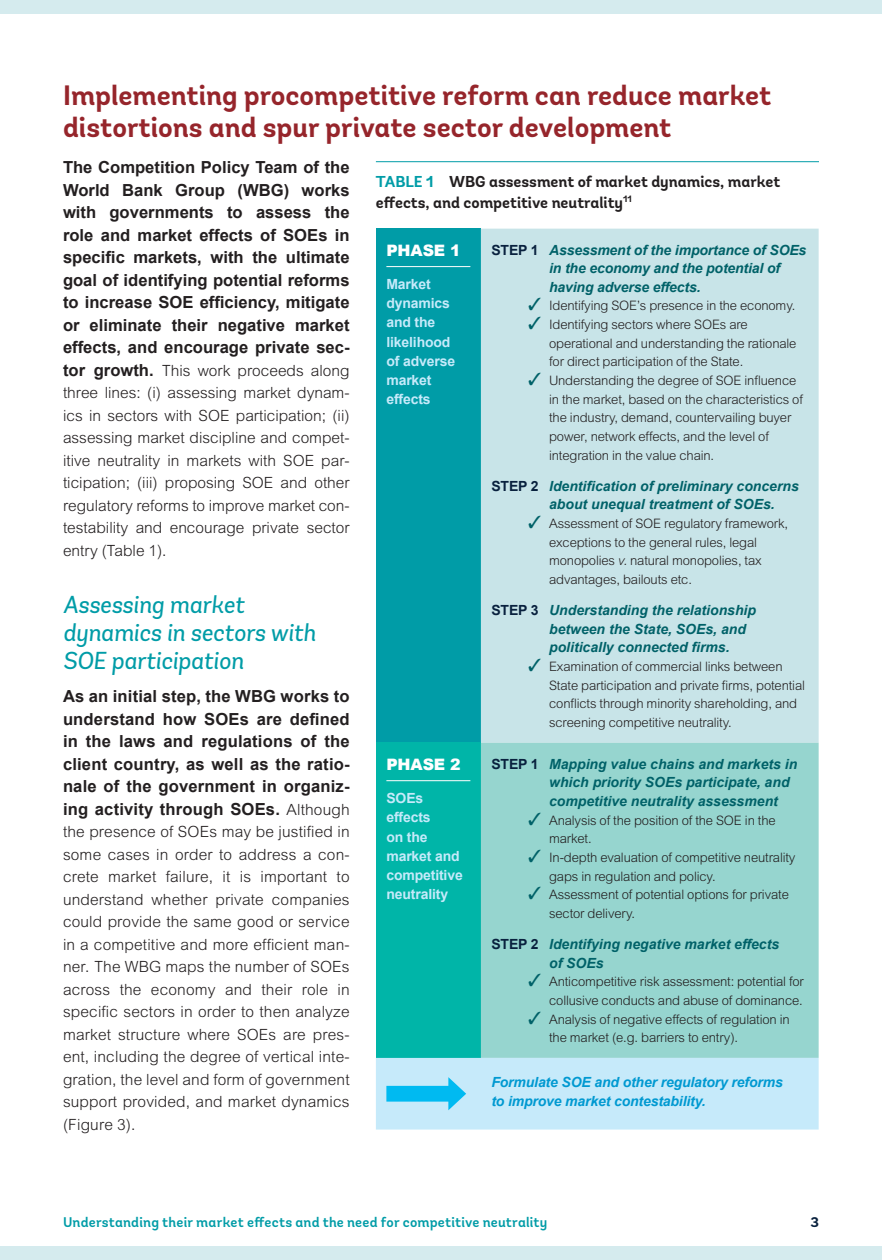
<style>
.page{position:relative;width:882px;height:1260px;background:#fff}
.page>*{position:absolute;margin:0;border:0;box-sizing:border-box;transform-origin:0 0}
.t1{font:700 28px/31.5px "Andes";color:#96252b}
.t2{font:italic 24.5px/28px "Andes";color:#009ca7}
.t3{font:16.62px/22.6px "Arial";letter-spacing:.01em;color:#231f20;text-align:justify}
.t4{font:700 15.75px/21px "Andes";color:#231f20}
.t5{font:900 15.75px "Arial";letter-spacing:-.01em;color:#fff}
.t6{font:14px/18.6px "Arial";letter-spacing:-.01em;color:#231f20}
.t7{font:italic 700 14px/18.6px "Arial";color:#006168}
.t8{font:700 14px/19.2px "Arial";letter-spacing:-.01em;color:#c6eafa}
.t9{font:italic 700 14px/18.6px "Arial";letter-spacing:-.01em;color:#0099d1}
.t10{font:600 14px "Andes";letter-spacing:.015em;color:#009ca7}
.t11{font:700 14px "Andes";color:#09213e}
.s1{font-weight:700}
.s2{color:#009ca7}
.s3{font-style:normal;color:#09213e}
.s4{color:#006168}
.s5{font-family:"Arial Itlic"}
</style>
<div class="page">
<div style="left:0;top:0;width:882px;height:14px;background:#d5ebee"></div>
<div style="left:0;top:1246px;width:882px;height:14px;background:#d5ebee"></div>
<div style="left:376px;top:229px;width:105px;height:514px;background:#009ca7"></div>
<div style="left:481px;top:229px;width:338px;height:514px;background:#c8e4e8"></div>
<div style="left:376px;top:743px;width:105px;height:315px;background:#00b5a8"></div>
<div style="left:481px;top:743px;width:338px;height:315px;background:#96d5cf"></div>
<hr style="left:386px;top:266px;width:84px;height:1px;background:#fff">
<hr style="left:386px;top:780px;width:84px;height:1px;background:#fff">
<div style="left:376px;top:1058px;width:443px;height:72px;background:#c6eafa"></div>
<hr style="left:376px;top:161px;width:443px;height:1px;background:#009ca7">
<h1 class="t1" style="left:63px;top:80px;width:710px">Implementing procompetitive reform can reduce market distortions and spur private sector development</h1>
<p class="t3" style="left:63px;top:158px;width:288px"><span class="s1">The Competition Policy Team of the World Bank Group (WBG) works with governments to assess the role and market effects of SOEs in specific markets, with the ultimate goal of identifying potential reforms to increase SOE efficiency, mitigate or eliminate their negative market effects, and encourage private sec&shy;tor growth.</span> This work proceeds along three lines: (i) assessing market dynam&shy;ics in sectors with SOE participation; (ii) assessing market discipline and compet&shy;itive neutrality in markets with SOE par&shy;ticipation; (iii) proposing SOE and other regulatory reforms to improve market con&shy;testability and encourage private sector entry (Table 1).</p>
<h2 class="t2" style="left:63px;top:591px;width:254px">Assessing market dynamics in sectors with<br>SOE participation</h2>
<p class="t3" style="left:63px;top:687px;width:288px"><span class="s1">As an initial step, the WBG works to understand how SOEs are defined in the laws and regulations of the client country, as well as the ratio&shy;nale of the government in organiz&shy;ing activity through SOEs.</span> Although the presence of SOEs may be justified in some cases in order to address a con&shy;crete market failure, it is important to understand whether private companies could provide the same good or service in a competitive and more efficient man&shy;ner. The WBG maps the number of SOEs across the economy and their role in specific sectors in order to then analyze market structure where SOEs are pres&shy;ent, including the degree of vertical inte&shy;gration, the level and form of government support provided, and market dynamics (Figure 3).</p>
<p class="t4" style="left:376px;top:171px;width:406px"><span class="s2">TABLE 1</span> WBG assessment of market dynamics, market effects, and competitive neutrality<sup>11</sup></p>
<p class="t5" style="left:386px;top:239px;width:76px">PHASE 1</p>
<p class="t8" style="left:386px;top:275px;width:70px">Market dynamics and the likelihood of adverse market effects</p>
<p class="t5" style="left:386px;top:753px;width:76px">PHASE 2</p>
<p class="t8" style="left:386px;top:789px;width:78px">SOEs effects<br>on the market and competitive neutrality</p>
<p class="t7" style="left:549px;top:241px;width:259px;text-indent:-58px"><span class="s3">STEP 1</span> Assessment of the importance of SOEs in the economy and the potential of having adverse effects.</p>
<p class="t6" style="left:528px;top:298px;width:269px"><span class="s4">✓</span> Identifying SOE’s presence in the economy.</p>
<p class="t6" style="left:549px;top:316px;width:249px;text-indent:-21px"><span class="s4">✓</span> Identifying sectors where SOEs are operational and understanding the rationale for direct participation of the State.</p>
<p class="t6" style="left:549px;top:372px;width:255px;text-indent:-21px"><span class="s4">✓</span> Understanding the degree of SOE influence in the market, based on the characteristics of the industry, demand, countervailing buyer power, network effects, and the level of integration in the value chain.</p>
<p class="t7" style="left:549px;top:477px;width:251px;text-indent:-58px"><span class="s3">STEP 2</span> Identification of preliminary concerns about unequal treatment of SOEs.</p>
<p class="t6" style="left:549px;top:515px;width:240px;text-indent:-21px"><span class="s4">✓</span> Assessment of SOE regulatory framework, exceptions to the general rules, legal monopolies <span class="s5">v.</span> natural monopolies, tax advantages, bailouts etc.</p>
<p class="t7" style="left:549px;top:602px;width:208px;text-indent:-58px"><span class="s3">STEP 3</span> Understanding the relationship between the State, SOEs, and politically connected firms.</p>
<p class="t6" style="left:549px;top:658px;width:257px;text-indent:-21px"><span class="s4">✓</span> Examination of commercial links between State participation and private firms, potential conflicts through minority shareholding, and screening competitive neutrality.</p>
<p class="t7" style="left:549px;top:755px;width:250px;text-indent:-58px"><span class="s3">STEP 1</span> Mapping value chains and markets in which priority SOEs participate, and competitive neutrality assessment</p>
<p class="t6" style="left:549px;top:812px;width:228px;text-indent:-21px"><span class="s4">✓</span> Analysis of the position of the SOE in the market.</p>
<p class="t6" style="left:549px;top:849px;width:248px;text-indent:-21px"><span class="s4">✓</span> In-depth evaluation of competitive neutrality gaps in regulation and policy.</p>
<p class="t6" style="left:549px;top:886px;width:241px;text-indent:-21px"><span class="s4">✓</span> Assessment of potential options for private sector delivery.</p>
<p class="t7" style="left:549px;top:935px;width:232px;text-indent:-58px"><span class="s3">STEP 2</span> Identifying negative market effects of SOEs</p>
<p class="t6" style="left:528px;top:973px;width:277px;text-align:right"><span class="s4">✓</span> Anticompetitive risk assessment: potential for collusive conducts and abuse of dominance.</p>
<p class="t6" style="left:549px;top:1011px;width:242px;text-indent:-21px"><span class="s4">✓</span> Analysis of negative effects of regulation in the market (e.g. barriers to entry).</p>
<p class="t9" style="left:491px;top:1074px;width:293px">Formulate SOE and other regulatory reforms to improve market contestability.</p>
<p class="t10" style="left:63px;top:1214px;width:486px">Understanding their market effects and the need for competitive neutrality</p>
<p class="t11" style="left:810px;top:1214px;width:10px">3</p>
</div>
